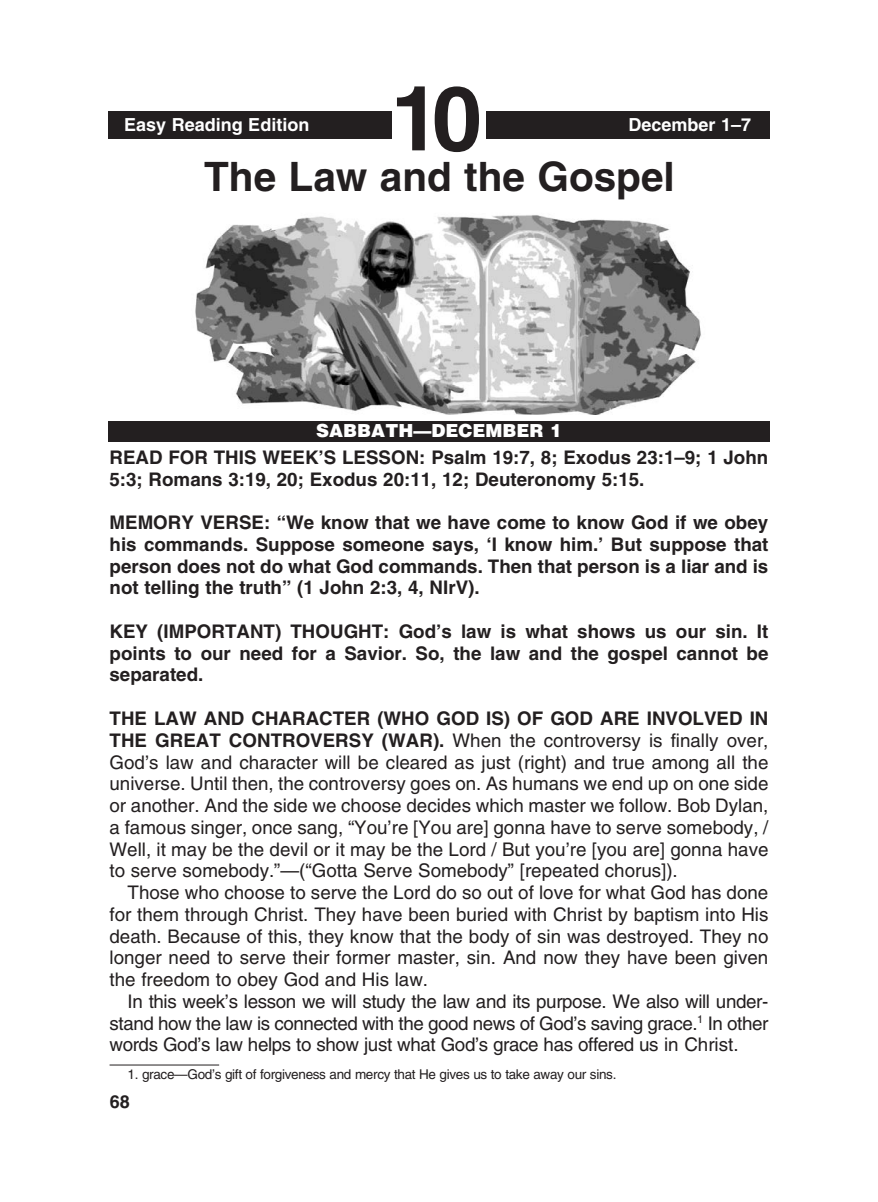
<style>
.page{position:relative;width:878px;height:1202px;background:#fff}
.page>*{position:absolute;margin:0;border:0;box-sizing:border-box;transform-origin:0 0}
.t1{font:700 90px "Helvetica";color:#231f20}
._0-Lesson_Title{font:700 40.5px "Helvetica";color:#231f20}
._3-Body_X_indent{font:18.75px/21.8px "Helvetica";color:#231f20;text-align:justify}
._1-Body{font:18.75px/21.8px "Helvetica";color:#231f20;text-align:justify}
._4-Body_X_indent_bol{font:700 18.75px/21.8px "Helvetica";color:#231f20;text-align:justify}
.t2{font:700 18px "Helvetica";color:#fff}
.t3{font:900 18px "Helvetica";color:#fff}
.t4{font:700 18px "Helvetica";color:#231f20}
._6-Footnotes_rule{font:13.5px "Helvetica";letter-spacing:-.025em;color:#231f20}
.s1{font-weight:700}
</style>
<div class="page">
<div style="left:108px;top:111px;width:662px;height:27px;background:#231f20"></div>
<div style="left:392px;top:76px;width:94px;height:74px;background:#fff"></div>
<div style="left:108px;top:421px;width:662px;height:20px;background:#231f20"></div>
<img style="left:195px;top:215px;width:506px;height:200px">
<hr style="left:110px;top:1064px;width:109px;height:1px;background:#231f20">
<p class="t2" style="left:124px;top:114px;width:187px">Easy Reading Edition</p>
<p class="t1" style="left:391px;top:64px;width:93px">10</p>
<p class="t2" style="left:628px;top:114px;width:124px">December 1–7</p>
<p class="_0-Lesson_Title" style="left:204px;top:152px;width:472px">The Law and the Gospel</p>
<p class="t3" style="left:316px;top:419px;width:247px">SABBATH—DECEMBER 1</p>
<p class="_4-Body_X_indent_bol" style="left:109px;top:446px;width:660px">READ FOR THIS WEEK’S LESSON: Psalm 19:7, 8; Exodus 23:1–9; 1 John<br>5:3; Romans 3:19, 20; Exodus 20:11, 12; Deuteronomy 5:15.</p>
<p class="_4-Body_X_indent_bol" style="left:109px;top:511px;width:660px">MEMORY VERSE: “We know that we have come to know God if we obey his commands. Suppose someone says, ‘I know him.’ But suppose that person does not do what God commands. Then that person is a liar and is not telling the truth” (1 John 2:3, 4, NIrV).</p>
<p class="_4-Body_X_indent_bol" style="left:109px;top:620px;width:660px">KEY (IMPORTANT) THOUGHT: God’s law is what shows us our sin. It points to our need for a Savior. So, the law and the gospel cannot be separated.</p>
<p class="_3-Body_X_indent" style="left:109px;top:707px;width:660px"><span class="s1">THE LAW AND CHARACTER (WHO GOD IS) OF GOD ARE INVOLVED IN THE GREAT CONTROVERSY (WAR).</span> When the controversy is finally over, God’s law and character will be cleared as just (right) and true among all the universe. Until then, the controversy goes on. As humans we end up on one side or another. And the side we choose decides which master we follow. Bob Dylan, a famous singer, once sang, “You’re [You are] gonna have to serve somebody, / Well, it may be the devil or it may be the Lord / But you’re [you are] gonna have to serve somebody. ”—(“Gotta Serve Somebody” [repeated chorus]).</p>
<p class="_1-Body" style="left:109px;top:881px;width:660px;text-indent:18px">Those who choose to serve the Lord do so out of love for what God has done for them through Christ. They have been buried with Christ by baptism into His death. Because of this, they know that the body of sin was destroyed. They no longer need to serve their former master, sin. And now they have been given the freedom to obey God and His law.</p>
<p class="_1-Body" style="left:109px;top:990px;width:660px;text-indent:18px">In this week’s lesson we will study the law and its purpose. We also will under&shy;stand how the law is connected with the good news of God’s saving grace. <sup>1</sup> In other words God’s law helps to show just what God’s grace has offered us in Christ.</p>
<p class="_6-Footnotes_rule" style="left:128px;top:1066px;width:488px">1. grace—God’s gift of forgiveness and mercy that He gives us to take away our sins.</p>
<p class="t4" style="left:110px;top:1090px;width:22px">68</p>
</div>
